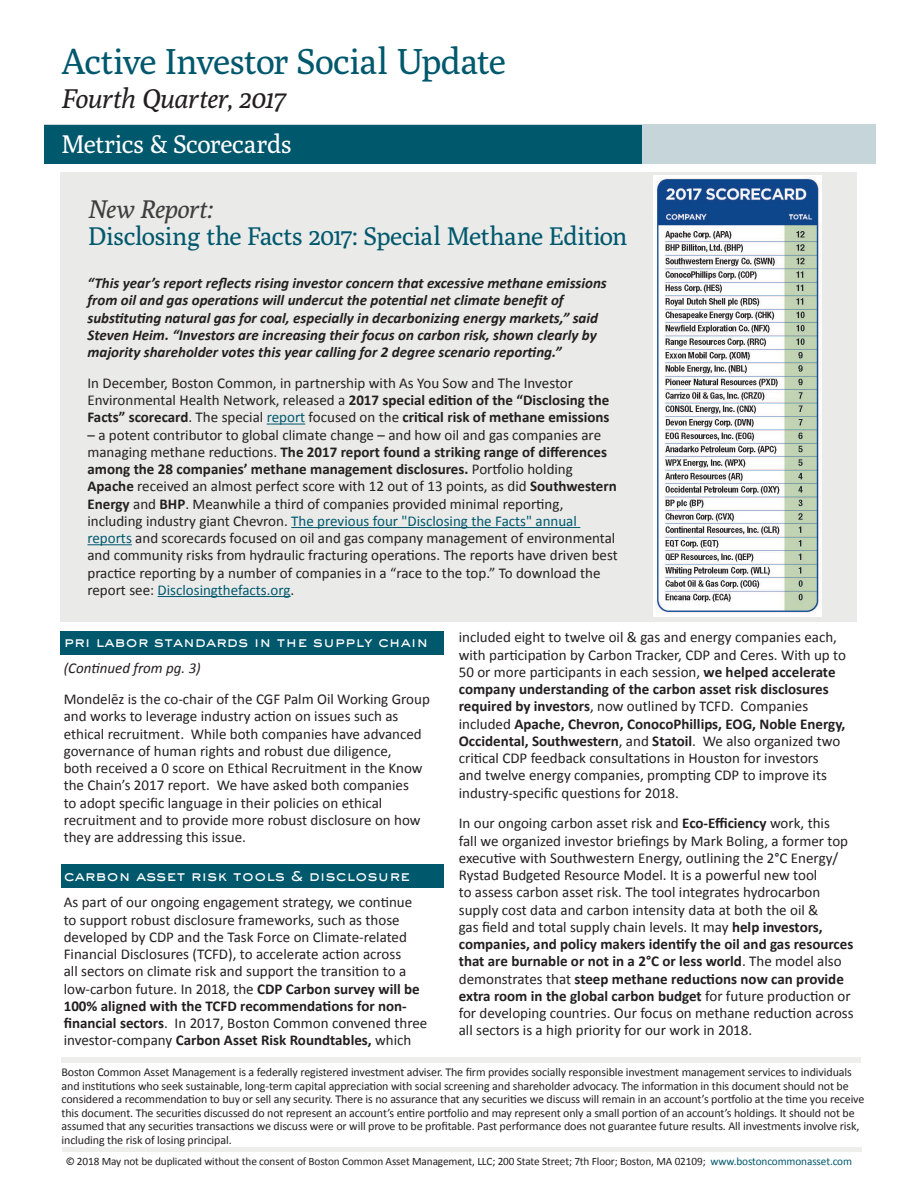
<style>
.page{position:relative;width:918px;height:1188px;background:#fff}
.page>*{position:absolute;margin:0;border:0;box-sizing:border-box;transform-origin:0 0}
.t1{font:36px "Poly";letter-spacing:-.025em;color:#00586d}
.t2{font:italic 27px "Poly";letter-spacing:-.005em;color:#231f20}
.body_text{font:25.5px "Poly";letter-spacing:-.025em;color:#00586d}
.t3{font:25.5px "Poly";letter-spacing:-.02em;color:#fff}
.body_text-2{font:italic 25.5px "Poly";letter-spacing:-.015em;color:#3e3e3f}
.body_text-3{font:15px/17.2px "Calibri";color:#231f20}
.body_text-4{font:italic 700 15px/17.2px "Calibri";color:#231f20}
.body_text-5{font:500 15px "AT Sackers Gothic";letter-spacing:-.01em;color:#fff}
.body_text-6{font:italic 15px "Calibri";color:#231f20}
.t4{font:12px/13.5px "Calibri";letter-spacing:-.01em;color:#231f20}
.t5{font:11.25px "Calibri";letter-spacing:-.01em;color:#231f20}
.s1{font-weight:700}
.s2{color:#00586d}
.s3{font-family:"The Mix B5 Plain"}
</style>
<div class="page">
<div style="left:61px;top:865px;width:383px;height:23px;background:#00586d"></div>
<div style="left:60px;top:173px;width:797px;height:449px;background:#eaeae9"></div>
<div style="left:61px;top:632px;width:383px;height:23px;background:#00586d"></div>
<div style="left:44px;top:124px;width:832px;height:40px;background:#c6d5d9"></div>
<div style="left:45px;top:125px;width:597px;height:39px;background:#00586d"></div>
<hr style="left:62px;top:1148px;width:800px;height:4px;background:#eeeeed">
<div style="left:61px;top:1058px;width:800px;height:5px;background:#eeeeed"></div>
<hr style="left:267px;top:424px;width:38px;height:1px;background:#00586d">
<hr style="left:291px;top:527px;width:289px;height:1px;background:#00586d">
<hr style="left:87px;top:544px;width:45px;height:1px;background:#00586d">
<hr style="left:158px;top:596px;width:133px;height:1px;background:#00586d">
<img style="left:653px;top:175px;width:169px;height:442px">
<p class="t1" style="left:61px;top:41px;width:446px">Active Investor Social Update</p>
<p class="t2" style="left:61px;top:82px;width:226px">Fourth Quarter, 2017</p>
<p class="t3" style="left:61px;top:129px;width:232px">Metrics &amp; Scorecards</p>
<p class="body_text-2" style="left:88px;top:193px;width:126px">New Report:</p>
<p class="body_text" style="left:88px;top:221px;width:541px">Disclosing the Facts 2017: Special Methane Edition</p>
<p class="body_text-4" style="left:87px;top:274px;width:521px">“This year’s report reflects rising investor concern that excessive methane emissions from oil and gas operations will undercut the potential net climate benefit of substituting natural gas for coal, especially in decarbonizing energy markets,” said Steven Heim. “Investors are increasing their focus on carbon risk, shown clearly by majority shareholder votes this year calling for 2 degree scenario reporting.”</p>
<p class="body_text-3" style="left:87px;top:374px;width:524px">In December, Boston Common, in partnership with As You Sow and The Investor<br>Environmental Health Network, released a <span class="s1">2017 special edition of the “Disclosing the<br>Facts” scorecard</span>. The special <span class="s2">report</span> focused on the <span class="s1">critical risk of methane emissions</span></p>
<p class="body_text-3" style="left:87px;top:425px;width:532px">– a potent contributor to global climate change – and how oil and gas companies are managing methane reductions. <span class="s1">The 2017 report found a striking range of differences among the 28 companies’ methane management disclosures.</span> Portfolio holding <span class="s1">Apache</span> received an almost perfect score with 12 out of 13 points, as did <span class="s1">Southwestern Energy</span> and <span class="s1">BHP</span>. Meanwhile a third of companies provided minimal reporting, including industry giant Chevron. <span class="s2">The previous four "Disclosing the Facts" annual reports</span> and scorecards focused on oil and gas company management of environmental and community risks from hydraulic fracturing operations. The reports have driven best practice reporting by a number of companies in a “race to the top.” To download the report see: <span class="s2">Disclosingthefacts.org</span>.</p>
<p class="body_text-5" style="left:64px;top:631px;width:366px">pri labor standards in the supply chain</p>
<p class="body_text-6" style="left:64px;top:659px;width:139px">(Continued from pg. 3)</p>
<p class="body_text-3" style="left:64px;top:690px;width:368px">Mondelēz is the co-chair of the CGF Palm Oil Working Group and works to leverage industry action on issues such as ethical recruitment. While both companies have advanced governance of human rights and robust due diligence,<br>both received a 0 score on Ethical Recruitment in the Know the Chain’s 2017 report. We have asked both companies<br>to adopt specific language in their policies on ethical recruitment and to provide more robust disclosure on how they are addressing this issue.</p>
<p class="body_text-5" style="left:64px;top:865px;width:348px">carbon asset risk tools &amp; disclosure</p>
<p class="body_text-3" style="left:64px;top:893px;width:365px">As part of our ongoing engagement strategy, we continue to support robust disclosure frameworks, such as those developed by CDP and the Task Force on Climate-related Financial Disclosures (TCFD), to accelerate action across<br>all sectors on climate risk and support the transition to a low-carbon future. In 2018, the <span class="s1">CDP Carbon survey will be 100% aligned with the TCFD recommendations for non&shy;financial sectors</span>. In 2017, Boston Common convened three investor-company <span class="s1">Carbon Asset Risk Roundtables,</span> which</p>
<p class="body_text-3" style="left:459px;top:628px;width:389px">included eight to twelve oil &amp; gas and energy companies each, with participation by Carbon Tracker, CDP and Ceres. With up to 50 or more participants in each session, <span class="s1">we helped accelerate company understanding of the carbon asset risk disclosures required by investors</span>, now outlined by TCFD. Companies included <span class="s1">Apache, Chevron, ConocoPhillips, EOG, Noble Energy, Occidental, Southwestern</span>, and <span class="s1">Statoil</span>. We also organized two critical CDP feedback consultations in Houston for investors<br>and twelve energy companies, prompting CDP to improve its industry-specific questions for 2018.</p>
<p class="body_text-3" style="left:459px;top:814px;width:396px">In our ongoing carbon asset risk and <span class="s1">Eco-Efficiency</span> work, this<br>fall we organized investor briefings by Mark Boling, a former top executive with Southwestern Energy, outlining the 2°C Energy/ Rystad Budgeted Resource Model. It is a powerful new tool<br>to assess carbon asset risk. The tool integrates hydrocarbon supply cost data and carbon intensity data at both the oil &amp;<br>gas field and total supply chain levels. It may <span class="s1">help investors, companies, and policy makers identify the oil and gas resources that are burnable or not in a 2°C or less world</span>. The model also demonstrates that <span class="s1">steep methane reductions now can provide extra room in the global carbon budget</span> for future production or for developing countries. Our focus on methane reduction across all sectors is a high priority for our work in 2018.</p>
<p class="t4" style="left:62px;top:1065px;width:804px">Boston Common Asset Management is a federally registered investment adviser. The firm provides socially responsible investment management services to individuals and institutions who seek sustainable, long-term capital appreciation with social screening and shareholder advocacy. The information in this document should not be considered a recommendation to buy or sell any security. There is no assurance that any securities we discuss will remain in an account’s portfolio at the time you receive this document. The securities discussed do not represent an account’s entire portfolio and may represent only a small portion of an account’s holdings. It should not be assumed that any securities transactions we discuss were or will prove to be profitable. Past performance does not guarantee future results. All investments involve risk, including the risk of losing principal.</p>
<p class="t5" style="left:66px;top:1154px;width:787px"><span class="s3">©</span> 2018 May not be duplicated without the consent of Boston Common Asset Management, LLC; 200 State Street; 7th Floor; Boston, MA 02109; <span class="s2">www.bostoncommonasset.com</span></p>
</div>
